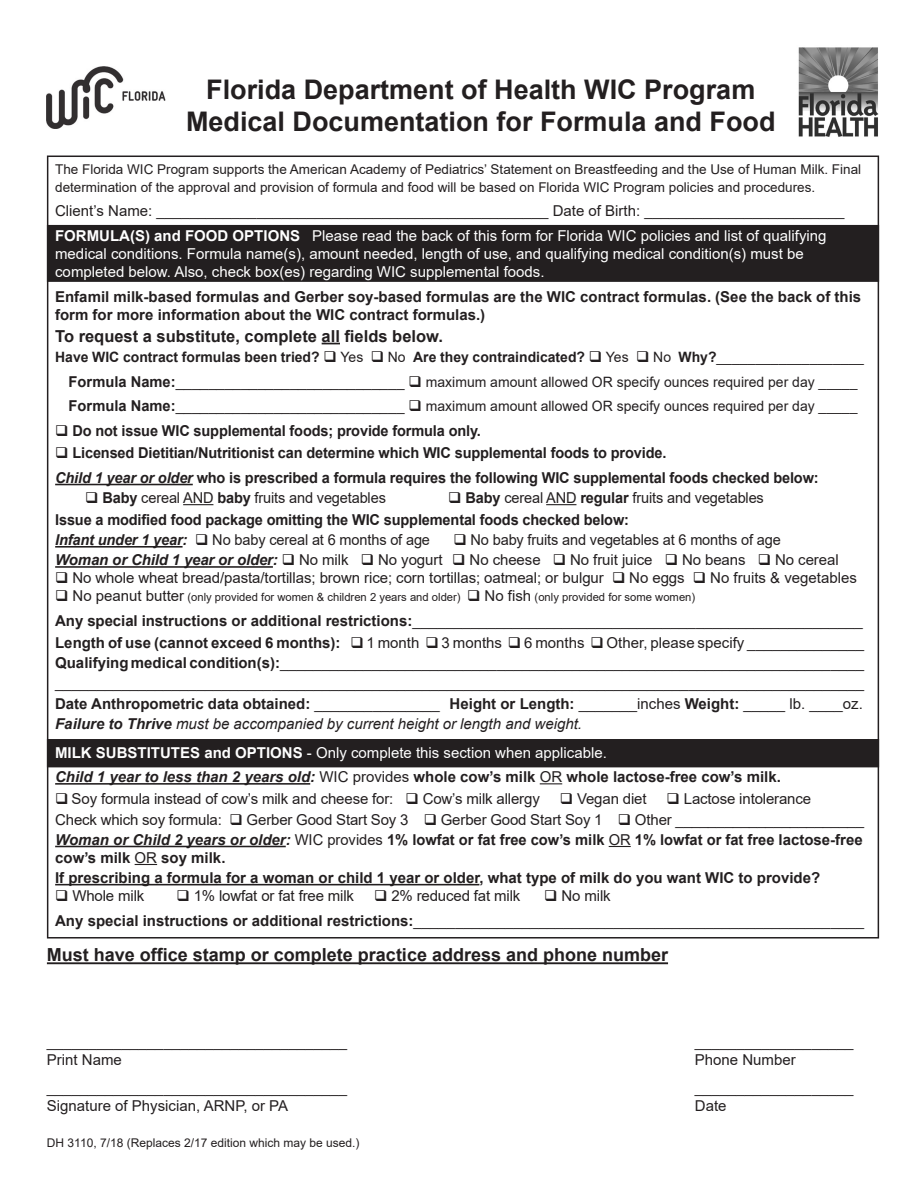
<style>
.page{position:relative;width:918px;height:1188px;background:#fff}
.page>*{position:absolute;margin:0;border:0;box-sizing:border-box;transform-origin:0 0}
.t1{font:700 27px "Arial";color:#231f20}
.t2{font:700 18px "Arial";color:#231f20}
.t3{font:700 16.5px "Arial";color:#231f20}
.t4{font:15px "Arial";letter-spacing:-.01em;color:#231f20}
.t5{font:700 15px/18px "Arial";color:#231f20}
.t6{font:15px/18px "Arial";color:#fff}
.t7{font:italic 15px "Arial";color:#231f20}
.t8{font:14.25px "Arial";color:#231f20}
.t9{font:700 14.25px "Arial";color:#231f20}
.t10{font:13.5px/18px "Arial";color:#231f20}
.t11{font:12px "Arial";color:#231f20}
.t12{font:11.25px "Arial";color:#231f20}
.s1{font-weight:700}
.s2{font-weight:400}
.s3{font-weight:700;font-size:15px}
.s4{font-size:15px}
.s5{font-style:italic}
.s6{font-weight:700;font-style:italic}
</style>
<div class="page">
<div style="left:48px;top:226px;width:830px;height:55px;background:#231f20"></div>
<div style="left:47px;top:225px;width:832px;height:57px;border:2px solid #231f20"></div>
<div style="left:48px;top:740px;width:830px;height:27px;background:#231f20"></div>
<div style="left:47px;top:739px;width:832px;height:28px;border:2px solid #231f20"></div>
<svg style="left:322px;top:343px;width:18px;height:1px"></svg>
<hr style="left:55px;top:484px;width:138px;height:1px;background:#231f20">
<hr style="left:183px;top:504px;width:30px;height:1px;background:#231f20">
<hr style="left:546px;top:504px;width:30px;height:1px;background:#231f20">
<hr style="left:55px;top:546px;width:128px;height:2px;background:#231f20">
<hr style="left:55px;top:566px;width:218px;height:2px;background:#231f20">
<hr style="left:55px;top:783px;width:255px;height:2px;background:#231f20">
<svg style="left:540px;top:783px;width:22px;height:1px"></svg>
<hr style="left:55px;top:846px;width:231px;height:1px;background:#231f20">
<svg style="left:609px;top:846px;width:22px;height:1px"></svg>
<svg style="left:135px;top:864px;width:22px;height:1px"></svg>
<hr style="left:55px;top:884px;width:424px;height:1px;background:#231f20">
<hr style="left:47px;top:962px;width:621px;height:2px;background:#231f20">
<img style="left:798px;top:47px;width:81px;height:90px">
<img style="left:47px;top:66px;width:119px;height:62px">
<p class="t1" style="left:206px;top:70px;width:551px">Florida Department of Health WIC Program</p>
<p class="t1" style="left:186px;top:103px;width:591px">Medical Documentation for Formula and Food</p>
<p class="t10" style="left:55px;top:160px;width:808px">The Florida WIC Program supports the American Academy of Pediatrics’ Statement on Breastfeeding and the Use of Human Milk. Final determination of the approval and provision of formula and food will be based on Florida WIC Program policies and procedures.</p>
<p class="t4" style="left:55px;top:201px;width:791px">Client’s Name: _______________________________________________ Date of Birth: ________________________</p>
<p class="t6" style="left:55px;top:227px;width:773px"><span class="s1">FORMULA(S) and FOOD OPTIONS</span> Please read the back of this form for Florida WIC policies and list of qualifying medical conditions. Formula name(s), amount needed, length of use, and qualifying medical condition(s) must be completed below. Also, check box(es) regarding WIC supplemental foods.</p>
<p class="t5" style="left:55px;top:288px;width:808px">Enfamil milk-based formulas and Gerber soy-based formulas are the WIC contract formulas. (See the back of this form for more information about the WIC contract formulas.)</p>
<p class="t3" style="left:55px;top:324px;width:389px">To request a substitute, complete all fields below.</p>
<p class="t9" style="left:55px;top:347px;width:810px">Have WIC contract formulas been tried? ❑ <span class="s2">Yes</span> ❑ <span class="s2">No</span> Are they contraindicated? ❑ <span class="s2">Yes</span> ❑ <span class="s2">No</span> Why?<span class="s2">___________________</span></p>
<p class="t8" style="left:69px;top:372px;width:790px"><span class="s3">Formula Name:</span><span class="s4">____________________________</span> ❑ maximum amount allowed OR specify ounces required per day _____</p>
<p class="t8" style="left:69px;top:397px;width:790px"><span class="s3">Formula Name:</span><span class="s4">____________________________</span> ❑ maximum amount allowed OR specify ounces required per day _____</p>
<p class="t5" style="left:55px;top:422px;width:427px">❑ Do not issue WIC supplemental foods; provide formula only.</p>
<p class="t5" style="left:55px;top:444px;width:613px">❑ Licensed Dietitian/Nutritionist can determine which WIC supplemental foods to provide.</p>
<p class="t5" style="left:55px;top:469px;width:765px"><span class="s5">Child 1 year or older</span> who is prescribed a formula requires the following WIC supplemental foods checked below:</p>
<p class="t4" style="left:85px;top:487px;width:302px">❑ <span class="s1">Baby</span> cereal AND <span class="s1">baby</span> fruits and vegetables</p>
<p class="t4" style="left:448px;top:487px;width:317px">❑ <span class="s1">Baby</span> cereal AND <span class="s1">regular</span> fruits and vegetables</p>
<p class="t5" style="left:55px;top:511px;width:575px">Issue a modified food package omitting the WIC supplemental foods checked below:</p>
<p class="t4" style="left:55px;top:530px;width:376px"><span class="s6">Infant under 1 year:</span> ❑ No baby cereal at 6 months of age</p>
<p class="t4" style="left:453px;top:530px;width:329px">❑ No baby fruits and vegetables at 6 months of age</p>
<p class="t4" style="left:55px;top:550px;width:785px"><span class="s6">Woman or Child 1 year or older:</span> ❑ No milk ❑ No yogurt ❑ No cheese ❑ No fruit juice ❑ No beans ❑ No cereal</p>
<p class="t4" style="left:55px;top:568px;width:803px">❑ No whole wheat bread/pasta/tortillas; brown rice; corn tortillas; oatmeal; or bulgur ❑ No eggs ❑ No fruits &amp; vegetables</p>
<p class="t12" style="left:55px;top:590px;width:642px">❑ <span class="s4">No peanut butter</span> (only provided for women &amp; children 2 years and older) ❑ <span class="s4">No fish</span> (only provided for some women)</p>
<p class="t4" style="left:55px;top:611px;width:809px"><span class="s1">Any special instructions or additional restrictions:</span>______________________________________________________</p>
<p class="t4" style="left:55px;top:632px;width:810px"><span class="s1">Length of use (cannot exceed 6 months):</span> ❑ 1 month ❑ 3 months ❑ 6 months ❑ Other, please specify ______________</p>
<p class="t4" style="left:55px;top:653px;width:810px"><span class="s1">Qualifying medical condition(s):</span>______________________________________________________________________</p>
<p class="t4" style="left:55px;top:673px;width:810px">_________________________________________________________________________________________________</p>
<p class="t5" style="left:55px;top:694px;width:809px">Date Anthropometric data obtained: <span class="s2">_______________</span> Height or Length: <span class="s2">_______inches</span> Weight: <span class="s2">_____ lb. ____oz.</span></p>
<p class="t7" style="left:55px;top:714px;width:528px"><span class="s1">Failure to Thrive</span> must be accompanied by current height or length and weight.</p>
<p class="t6" style="left:55px;top:743px;width:553px"><span class="s1">MILK SUBSTITUTES and OPTIONS</span> - Only complete this section when applicable.</p>
<p class="t5" style="left:55px;top:768px;width:727px"><span class="s5">Child 1 year to less than 2 years old:</span> <span class="s2">WIC provides</span> whole cow’s milk <span class="s2">OR</span> whole lactose-free cow’s milk.</p>
<p class="t4" style="left:55px;top:788px;width:486px">❑ Soy formula instead of cow’s milk and cheese for: ❑ Cow’s milk allergy</p>
<p class="t4" style="left:560px;top:788px;width:88px">❑ Vegan diet</p>
<p class="t4" style="left:667px;top:788px;width:146px">❑ Lactose intolerance</p>
<p class="t4" style="left:55px;top:809px;width:810px">Check which soy formula: ❑ Gerber Good Start Soy 3 ❑ Gerber Good Start Soy 1 ❑ Other _______________________</p>
<p class="t5" style="left:55px;top:831px;width:809px"><span class="s5">Woman or Child 2 years or older:</span> <span class="s2">WIC provides</span> 1% lowfat or fat free cow’s milk <span class="s2">OR</span> 1% lowfat or fat free lactose-free cow’s milk <span class="s2">OR</span> soy milk.</p>
<p class="t5" style="left:55px;top:869px;width:767px">If prescribing a formula for a woman or child 1 year or older, what type of milk do you want WIC to provide?</p>
<p class="t4" style="left:55px;top:885px;width:91px">❑ Whole milk</p>
<p class="t4" style="left:176px;top:885px;width:179px">❑ 1% lowfat or fat free milk</p>
<p class="t4" style="left:374px;top:885px;width:148px">❑ 2% reduced fat milk</p>
<p class="t4" style="left:544px;top:885px;width:68px">❑ No milk</p>
<p class="t4" style="left:55px;top:910px;width:810px"><span class="s1">Any special instructions or additional restrictions:</span>______________________________________________________</p>
<p class="t2" style="left:47px;top:942px;width:623px">Must have office stamp or complete practice address and phone number</p>
<p class="t4" style="left:47px;top:1031px;width:302px">____________________________________</p>
<p class="t4" style="left:695px;top:1031px;width:160px">___________________</p>
<p class="t4" style="left:47px;top:1049px;width:77px">Print Name</p>
<p class="t4" style="left:695px;top:1049px;width:102px">Phone Number</p>
<p class="t4" style="left:47px;top:1077px;width:302px">____________________________________</p>
<p class="t4" style="left:695px;top:1077px;width:160px">___________________</p>
<p class="t4" style="left:47px;top:1095px;width:243px">Signature of Physician, ARNP, or PA</p>
<p class="t4" style="left:695px;top:1095px;width:33px">Date</p>
<p class="t11" style="left:47px;top:1135px;width:314px">DH 3110, 7/18 (Replaces 2/17 edition which may be used.)</p>
</div>
